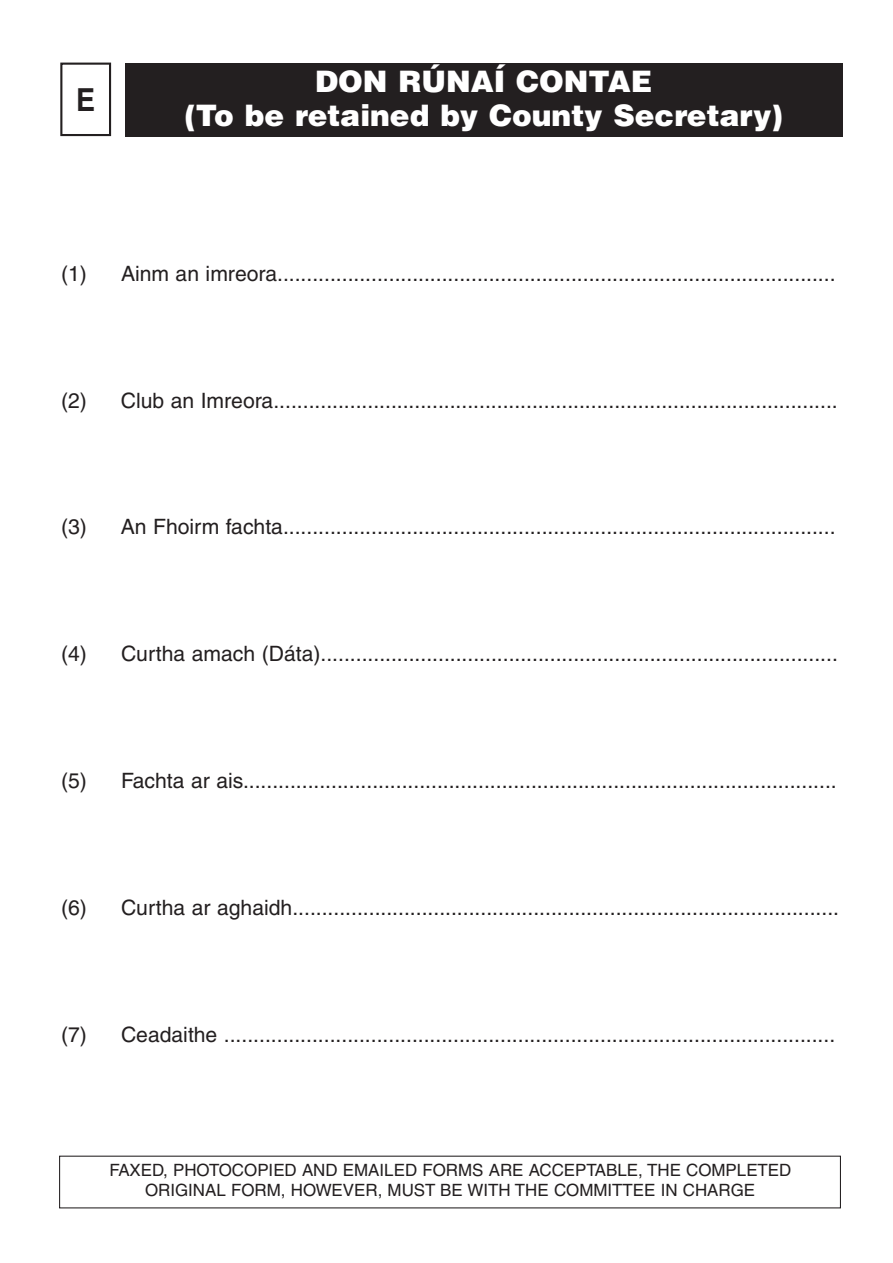
<style>
.page{position:relative;width:893px;height:1263px;background:#fff}
.page>*{position:absolute;margin:0;border:0;box-sizing:border-box;transform-origin:0 0}
.t1{font:700 31.65px "Helvetica";color:#231f20;scale:.9 1}
.t2{font:900 29.55px/33.9px "Helvetica";color:#fff;text-align:center}
.t3{font:21.15px "Helvetica";color:#231f20}
.t4{font:16.95px/20.2px "Helvetica";color:#231f20;text-align:center}
</style>
<div class="page">
<div style="left:60px;top:63px;width:51px;height:73px;border:2px solid #231f20"></div>
<div style="left:125px;top:63px;width:717px;height:73px;background:#231f20"></div>
<h1 class="t1" style="left:76px;top:88px;width:23px">E</h1>
<h2 class="t2" style="left:184px;top:67px;width:600px">DON RÚNAÍ CONTAE<br>(To be retained by County Secretary)</h2>
<p class="t3" style="left:61px;top:265px;width:776px">(1) Ainm an imreora...............................................................................................</p>
<p class="t3" style="left:61px;top:392px;width:778px">(2) Club an Imreora................................................................................................</p>
<p class="t3" style="left:61px;top:519px;width:776px">(3) An Fhoirm fachta..............................................................................................</p>
<p class="t3" style="left:61px;top:646px;width:778px">(4) Curtha amach (Dáta)........................................................................................</p>
<p class="t3" style="left:61px;top:773px;width:777px">(5) Fachta ar ais.....................................................................................................</p>
<p class="t3" style="left:61px;top:900px;width:779px">(6) Curtha ar aghaidh.............................................................................................</p>
<p class="t3" style="left:61px;top:1027px;width:775px">(7) Ceadaithe ........................................................................................................</p>
<p class="t4" style="left:109px;top:1162px;width:683px">FAXED, PHOTOCOPIED AND EMAILED FORMS ARE ACCEPTABLE, THE COMPLETED<br>ORIGINAL FORM, HOWEVER, MUST BE WITH THE COMMITTEE IN CHARGE</p>
</div>
